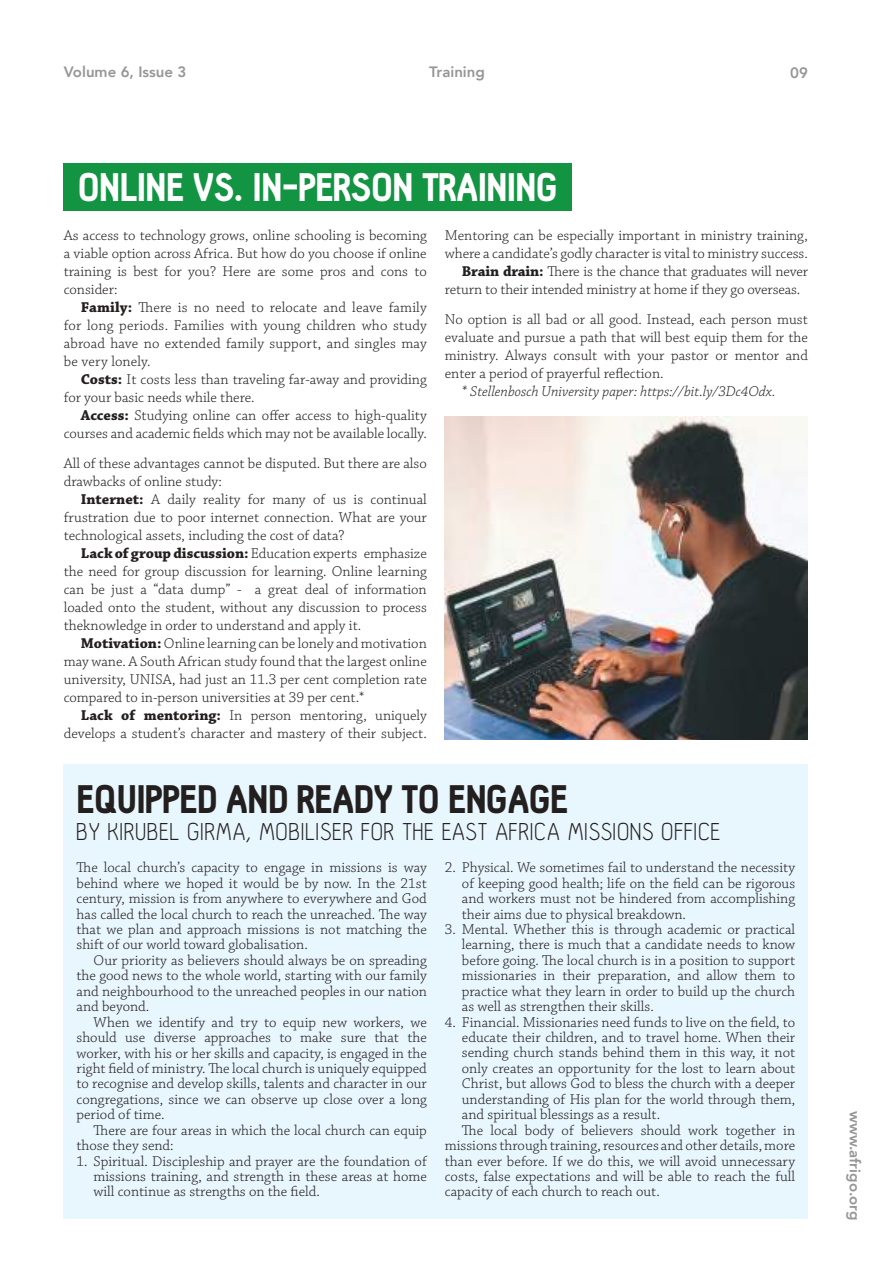
<style>
.page{position:relative;width:893px;height:1263px;background:#fff}
.page>*{position:absolute;margin:0;border:0;box-sizing:border-box;transform-origin:0 0}
.t1{font:900 39px "Hallosans";letter-spacing:-.015em;color:#fff}
.t2{font:900 39px "Hallosans";letter-spacing:-.015em;color:#241f1f}
.t3{font:300 27px "Hallosans";letter-spacing:.025em;color:#241f1f}
.t4{font:300 15px/15.5px "Chaparral Pro";color:#241f1f;text-align:justify}
.t5{font:italic 300 15px "Chaparral Pro";color:#241f1f}
.t6{font:800 15px "Avenir";color:#969698}
.s1{font-weight:700}
</style>
<div class="page">
<div style="left:64px;top:163px;width:508px;height:48px;background:#129443"></div>
<div style="left:64px;top:848px;width:744px;height:371px;background:#e8f6fe"></div>
<div style="left:64px;top:764px;width:744px;height:96px;background:#e8f6fe"></div>
<img style="left:445px;top:417px;width:363px;height:323px">
<p class="t6" style="left:64px;top:60px;width:124px">Volume 6, Issue 3</p>
<p class="t6" style="left:429px;top:60px;width:57px">Training</p>
<p class="t6" style="left:790px;top:61px;width:19px">09</p>
<h1 class="t1" style="left:78px;top:166px;width:481px">ONLINE VS. IN-PERSON TRAINING</h1>
<p class="t4" style="left:64px;top:227px;width:365px;line-height:18px">As access to technology grows, online schooling is becoming a viable option across Africa. But how do you choose if online training is best for you? Here are some pros and cons to consider:</p>
<p class="t4" style="left:64px;top:299px;width:365px;line-height:18px;text-indent:17px"><span class="s1">Family:</span> There is no need to relocate and leave family for long periods. Families with young children who study abroad have no extended family support, and singles may be very lonely.</p>
<p class="t4" style="left:64px;top:371px;width:365px;line-height:18px;text-indent:17px"><span class="s1">Costs:</span> It costs less than traveling far-away and providing for your basic needs while there.</p>
<p class="t4" style="left:64px;top:407px;width:365px;line-height:18px;text-align:right"><span class="s1">Access:</span> Studying online can offer access to high-quality courses and academic fields which may not be available locally.</p>
<p class="t4" style="left:64px;top:455px;width:365px;line-height:18px">All of these advantages cannot be disputed. But there are also drawbacks of online study:</p>
<p class="t4" style="left:64px;top:491px;width:365px;line-height:18px;text-indent:17px"><span class="s1">Internet:</span> A daily reality for many of us is continual frustration due to poor internet connection. What are your technological assets, including the cost of data?</p>
<p class="t4" style="left:64px;top:545px;width:365px;line-height:18px;text-indent:17px"><span class="s1">Lack of group discussion:</span> Education experts emphasize the need for group discussion for learning. Online learning can be just a “data dump” - a great deal of information loaded onto the student, without any discussion to process theknowledge in order to understand and apply it.</p>
<p class="t4" style="left:64px;top:635px;width:365px;line-height:18px;text-indent:17px"><span class="s1">Motivation:</span> Online learning can be lonely and motivation may wane. A South African study found that the largest online university, UNISA, had just an 11.3 per cent completion rate compared to in-person universities at 39 per cent.*</p>
<p class="t4" style="left:64px;top:707px;width:365px;line-height:18px;text-align:right"><span class="s1">Lack of mentoring:</span> In person mentoring, uniquely develops a student’s character and mastery of their subject.</p>
<p class="t4" style="left:445px;top:228px;width:365px">Mentoring can be especially important in ministry training,</p>
<p class="t4" style="left:445px;top:246px;width:365px">where a candidate’s godly character is vital to ministry success.</p>
<p class="t4" style="left:462px;top:264px;width:348px"><span class="s1">Brain drain:</span> There is the chance that graduates will never</p>
<p class="t4" style="left:445px;top:282px;width:357px">return to their intended ministry at home if they go overseas.</p>
<p class="t4" style="left:445px;top:311px;width:365px;line-height:18px">No option is all bad or all good. Instead, each person must evaluate and pursue a path that will best equip them for the ministry. Always consult with your pastor or mentor and enter a period of prayerful reflection.</p>
<p class="t5" style="left:462px;top:384px;width:315px">* Stellenbosch University paper: https://bit.ly/3Dc4Odx.</p>
<h1 class="t2" style="left:77px;top:778px;width:493px">EQUIPPED AND READY TO ENGAGE</h1>
<h2 class="t3" style="left:77px;top:817px;width:646px">BY KIRUBEL GIRMA, MOBILISER FOR THE EAST AFRICA MISSIONS OFFICE</h2>
<p class="t4" style="left:77px;top:860px;width:352px">The local church’s capacity to engage in missions is way behind where we hoped it would be by now. In the 21st century, mission is from anywhere to everywhere and God has called the local church to reach the unreached. The way that we plan and approach missions is not matching the shift of our world toward globalisation.</p>
<p class="t4" style="left:77px;top:953px;width:352px;text-indent:17px">Our priority as believers should always be on spreading the good news to the whole world, starting with our family and neighbourhood to the unreached peoples in our nation and beyond.</p>
<p class="t4" style="left:77px;top:1015px;width:352px;text-indent:17px">When we identify and try to equip new workers, we should use diverse approaches to make sure that the worker, with his or her skills and capacity, is engaged in the right field of ministry. The local church is uniquely equipped to recognise and develop skills, talents and character in our congregations, since we can observe up close over a long period of time.</p>
<p class="t4" style="left:77px;top:1123px;width:352px;text-indent:17px">There are four areas in which the local church can equip those they send:</p>
<p class="t4" style="left:94px;top:1154px;width:335px;text-indent:-17px">1. Spiritual. Discipleship and prayer are the foundation of missions training, and strength in these areas at home will continue as strengths on the field.</p>
<p class="t4" style="left:462px;top:860px;width:335px;text-indent:-17px">2. Physical. We sometimes fail to understand the necessity of keeping good health; life on the field can be rigorous and workers must not be hindered from accomplishing their aims due to physical breakdown.</p>
<p class="t4" style="left:462px;top:922px;width:335px;text-indent:-17px">3. Mental. Whether this is through academic or practical learning, there is much that a candidate needs to know before going. The local church is in a position to support missionaries in their preparation, and allow them to practice what they learn in order to build up the church as well as strengthen their skills.</p>
<p class="t4" style="left:445px;top:1015px;width:352px">4. Financial. Missionaries need funds to live on the field, to</p>
<p class="t4" style="left:462px;top:1030px;width:335px">educate their children, and to travel home. When their</p>
<p class="t4" style="left:462px;top:1046px;width:335px">sending church stands behind them in this way, it not</p>
<p class="t4" style="left:462px;top:1061px;width:335px">only creates an opportunity for the lost to learn about</p>
<p class="t4" style="left:462px;top:1076px;width:335px">Christ, but allows God to bless the church with a deeper</p>
<p class="t4" style="left:462px;top:1092px;width:335px">understanding of His plan for the world through them,</p>
<p class="t4" style="left:462px;top:1107px;width:200px">and spiritual blessings as a result.</p>
<p class="t4" style="left:462px;top:1123px;width:335px">The local body of believers should work together in</p>
<p class="t4" style="left:445px;top:1138px;width:352px">missions through training, resources and other details, more</p>
<p class="t4" style="left:445px;top:1154px;width:352px">than ever before. If we do this, we will avoid unnecessary</p>
<p class="t4" style="left:445px;top:1169px;width:352px">costs, false expectations and will be able to reach the full</p>
<p class="t4" style="left:445px;top:1184px;width:217px">capacity of each church to reach out.</p>
<p class="t6" style="left:867px;top:1111px;width:111px;rotate:90deg">www.afrigo.org</p>
</div>
